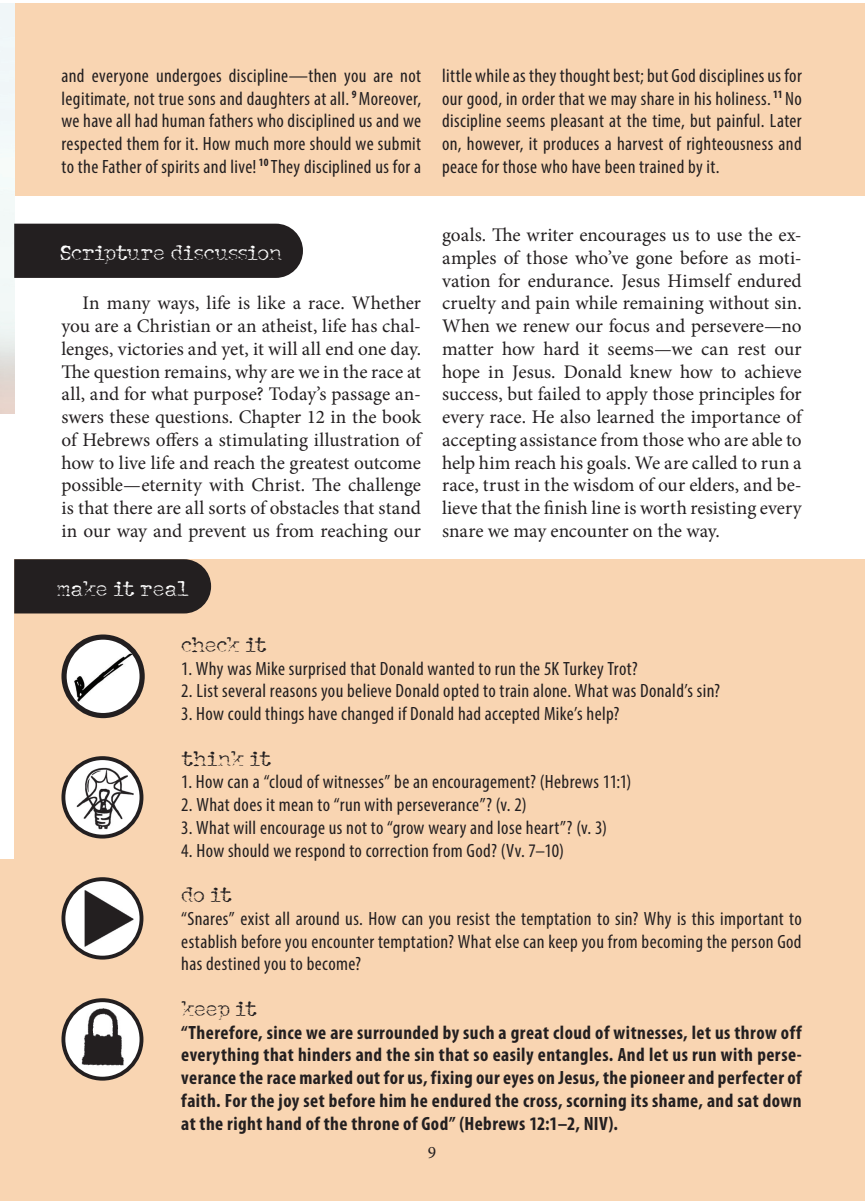
<style>
.page{position:relative;width:866px;height:1203px;background:#fff}
.page>*{position:absolute;margin:0;border:0;box-sizing:border-box;transform-origin:0 0}
.t1{font:24.5px "Schmutz ICG Corroded";color:#fff}
.t2{font:24.5px "Schmutz ICG Corroded";letter-spacing:-.025em;color:#231f20}
.t3{font:condensed 19.25px/22.8px "Myriad Pro";letter-spacing:.02em;color:#231f20;text-align:justify}
.t4{font:19.25px/22.8px "Minion Pro";color:#231f20;text-align:justify}
.t5{font:700 condensed 19.25px/22.8px "Myriad Pro";letter-spacing:.025em;color:#231f20;text-align:justify}
.t6{font:17.5px "Minion Pro";color:#231f20}
</style>
<div class="page">
<div style="left:0;top:859px;width:14px;height:341px;background:#f9d5b2"></div>
<div style="left:14px;top:559px;width:851px;height:641px;background:#f9d5b2"></div>
<div style="left:14px;top:3px;width:851px;height:193px;background:#f9d5b2"></div>
<div style="left:14px;top:224px;width:289px;height:54px;background:#231f20"></div>
<div style="left:14px;top:559px;width:197px;height:54px;background:#231f20"></div>
<img style="left:64px;top:637px;width:78px;height:78px;border-radius:39px">
<div style="left:61px;top:634px;width:84px;height:84px;border:5px solid #231f20;border-radius:50%"></div>
<img style="left:63px;top:758px;width:78px;height:78px;border-radius:39px">
<div style="left:61px;top:756px;width:82px;height:82px;border:4px solid #231f20;border-radius:50%"></div>
<img style="left:63px;top:879px;width:78px;height:78px;border-radius:39px">
<div style="left:61px;top:877px;width:82px;height:82px;border:4px solid #231f20;border-radius:50%"></div>
<img style="left:63px;top:1000px;width:78px;height:78px;border-radius:39px">
<div style="left:61px;top:998px;width:82px;height:82px;border:4px solid #231f20;border-radius:50%"></div>
<p class="t3" style="left:61px;top:64px;width:361px">and everyone undergoes discipline—then you are not legitimate, not true sons and daughters at all. <sup>9</sup> Moreover, we have all had human fathers who disciplined us and we respected them for it. How much more should we submit to the Father of spirits and live! <sup>10</sup> They disciplined us for a</p>
<p class="t3" style="left:442px;top:64px;width:361px">little while as they thought best; but God disciplines us for our good, in order that we may share in his holiness. <sup>11</sup> No discipline seems pleasant at the time, but painful. Later on, however, it produces a harvest of righteousness and peace for those who have been trained by it.</p>
<p class="t1" style="left:60px;top:240px;width:223px">Scripture discussion</p>
<p class="t4" style="left:61px;top:292px;width:361px;text-indent:21px">In many ways, life is like a race. Whether you are a Christian or an atheist, life has chal&shy;lenges, victories and yet, it will all end one day.<br>The question remains, why are we in the race at all, and for what purpose? Today’s passage an&shy;swers these questions. Chapter 12 in the book of Hebrews offers a stimulating illustration of how to live life and reach the greatest outcome possible—eternity with Christ. The challenge is that there are all sorts of obstacles that stand in our way and prevent us from reaching our</p>
<p class="t1" style="left:57px;top:575px;width:134px">make it real</p>
<p class="t4" style="left:442px;top:224px;width:361px">goals. The writer encourages us to use the ex&shy;amples of those who’ve gone before as moti&shy;vation for endurance. Jesus Himself endured cruelty and pain while remaining without sin.<br>When we renew our focus and persevere—no matter how hard it seems—we can rest our hope in Jesus. Donald knew how to achieve success, but failed to apply those principles for every race. He also learned the importance of accepting assistance from those who are able to help him reach his goals. We are called to run a race, trust in the wisdom of our elders, and be&shy;lieve that the finish line is worth resisting every snare we may encounter on the way.</p>
<p class="t2" style="left:181px;top:631px;width:87px">check it</p>
<p class="t3" style="left:181px;top:656px;width:458px">1. Why was Mike surprised that Donald wanted to run the 5K Turkey Trot?</p>
<p class="t3" style="left:181px;top:679px;width:540px">2. List several reasons you believe Donald opted to train alone. What was Donald’s sin?</p>
<p class="t3" style="left:181px;top:702px;width:440px">3. How could things have changed if Donald had accepted Mike’s help?</p>
<p class="t2" style="left:181px;top:745px;width:92px">think it</p>
<p class="t3" style="left:181px;top:770px;width:452px">1. How can a “cloud of witnesses” be an encouragement? (Hebrews 11:1)</p>
<p class="t3" style="left:181px;top:793px;width:347px">2. What does it mean to “run with perseverance”? (v. 2)</p>
<p class="t3" style="left:181px;top:816px;width:427px">3. What will encourage us not to “grow weary and lose heart”? (v. 3)</p>
<p class="t3" style="left:181px;top:838px;width:384px">4. How should we respond to correction from God? (Vv. 7–10)</p>
<p class="t2" style="left:181px;top:881px;width:52px">do it</p>
<p class="t3" style="left:181px;top:907px;width:622px">“Snares” exist all around us. How can you resist the temptation to sin? Why is this important to establish before you encounter temptation? What else can keep you from becoming the person God has destined you to become?</p>
<p class="t2" style="left:181px;top:995px;width:77px">keep it</p>
<p class="t5" style="left:181px;top:1021px;width:622px">“Therefore, since we are surrounded by such a great cloud of witnesses, let us throw off everything that hinders and the sin that so easily entangles. And let us run with perse&shy;verance the race marked out for us, fixing our eyes on Jesus, the pioneer and perfecter of faith. For the joy set before him he endured the cross, scorning its shame, and sat down at the right hand of the throne of God” (Hebrews 12:1–2, NIV).</p>
<p class="t6" style="left:428px;top:1140px;width:10px">9</p>
</div>
